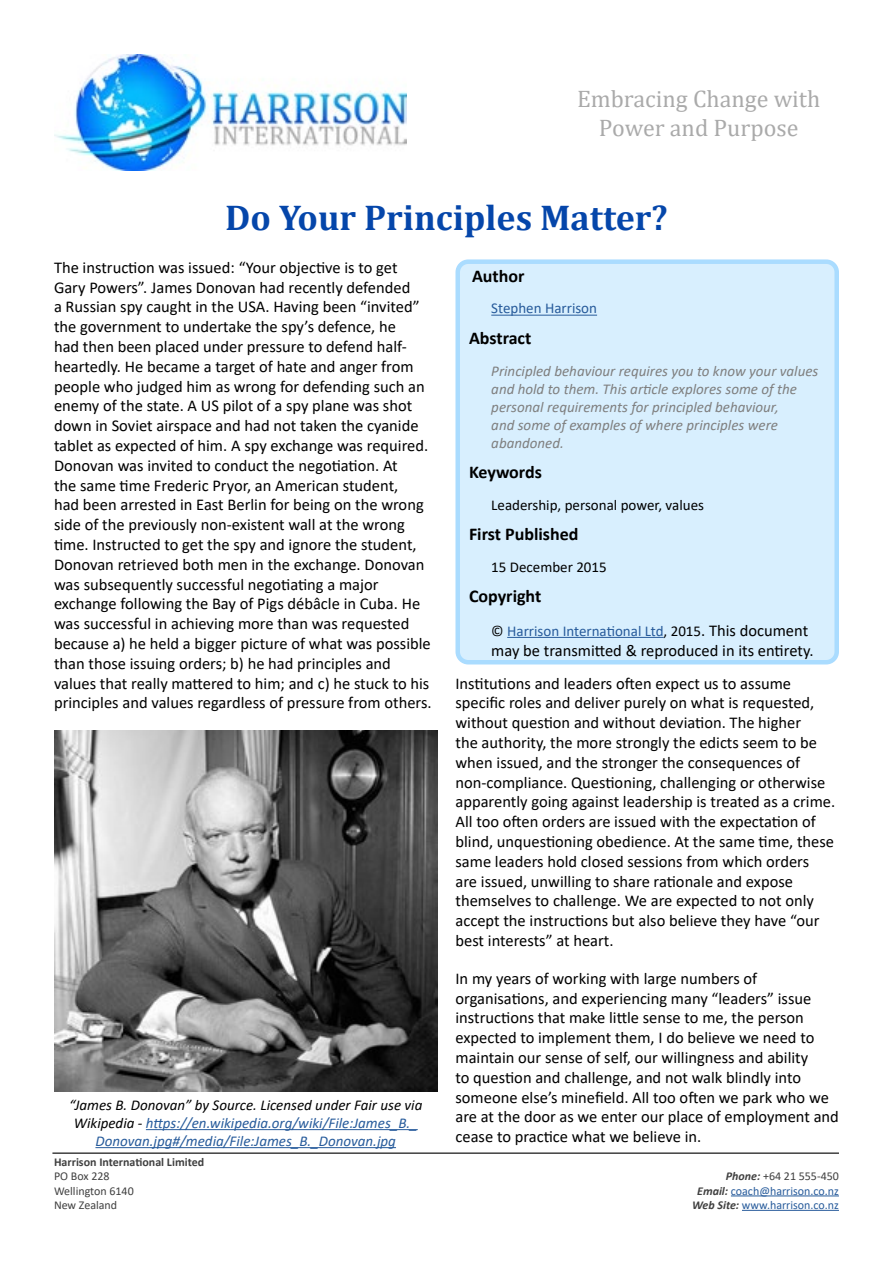
<style>
.page{position:relative;width:893px;height:1263px;background:#fff}
.page>*{position:absolute;margin:0;border:0;box-sizing:border-box;transform-origin:0 0}
.Heading_1{font:700 36px "Cambria";color:#0546aa}
.t1{font:24px/28.8px "Cambria";color:#aaa;text-align:center}
.Insert_Heading_1{font:700 18px "Calibri";color:#000}
.Insert_Normal_Indent{font:16.5px/19.8px "Calibri";color:#000}
.Abstract{font:italic 15px/18px "Calibri";color:#7f7f7f}
.t2{font:italic 15px/18px "Calibri";color:#275b9b;text-align:center}
.Insert_Normal_Indent-2{font:15px "Calibri";color:#275b9b}
.Insert_Normal_Indent-3{font:15px "Calibri";color:#000}
.t3{font:12px "Calibri";color:#275b9b}
.t4{font:12px "Calibri";color:#404040}
.t5{font:700 12px "Calibri";color:#404040}
.s1{color:#000}
.s2{font-size:16.5px;color:#000}
.s3{font-weight:700;font-style:italic}
.s4{font-weight:700;font-style:italic;color:#404040}
</style>
<div class="page">
<img style="left:55px;top:55px;width:351px;height:115px">
<hr style="left:731px;top:1195px;width:108px;height:1px;background:#275b9b">
<hr style="left:742px;top:1210px;width:97px;height:1px;background:#275b9b">
<hr style="left:52px;top:1152px;width:787px;height:2px;background:#404040">
<div style="left:458px;top:262px;width:379px;height:400px;background:#d8effe;border-radius:10px"></div>
<hr style="left:491px;top:315px;width:106px;height:1px;background:#275b9b">
<hr style="left:507px;top:637px;width:157px;height:1px;background:#275b9b">
<div style="left:455px;top:259px;width:384px;height:405px;border:4px solid #aadcff;border-radius:10px"></div>
<img style="left:54px;top:730px;width:383px;height:361px">
<hr style="left:146px;top:1129px;width:272px;height:1px;background:#275b9b">
<hr style="left:95px;top:1147px;width:301px;height:1px;background:#275b9b">
<p class="t1" style="left:577px;top:84px;width:245px">Embracing Change with<br>Power and Purpose</p>
<p class="Heading_1" style="left:225px;top:193px;width:444px">Do Your Principles Matter?</p>
<p class="Insert_Normal_Indent" style="left:54px;top:257px;width:379px">The instruction was issued: “Your objective is to get Gary Powers”. James Donovan had recently defended<br>a Russian spy caught in the USA. Having been “invited” the government to undertake the spy’s defence, he<br>had then been placed under pressure to defend half&shy;heartedly. He became a target of hate and anger from people who judged him as wrong for defending such an enemy of the state. A US pilot of a spy plane was shot down in Soviet airspace and had not taken the cyanide tablet as expected of him. A spy exchange was required.<br>Donovan was invited to conduct the negotiation. At<br>the same time Frederic Pryor, an American student,<br>had been arrested in East Berlin for being on the wrong side of the previously non-existent wall at the wrong time. Instructed to get the spy and ignore the student, Donovan retrieved both men in the exchange. Donovan was subsequently successful negotiating a major exchange following the Bay of Pigs débâcle in Cuba. He was successful in achieving more than was requested because a) he held a bigger picture of what was possible than those issuing orders; b) he had principles and values that really mattered to him; and c) he stuck to his principles and values regardless of pressure from others.</p>
<p class="Insert_Heading_1" style="left:472px;top:263px;width:54px">Author</p>
<p class="Insert_Normal_Indent-2" style="left:491px;top:298px;width:107px">Stephen Harrison</p>
<p class="Insert_Heading_1" style="left:469px;top:325px;width:64px">Abstract</p>
<p class="Abstract" style="left:491px;top:361px;width:329px">Principled behaviour requires you to know your values and hold to them. This article explores some of the personal requirements for principled behaviour,<br>and some of examples of where principles were abandoned.</p>
<p class="Insert_Heading_1" style="left:469px;top:459px;width:75px">Keywords</p>
<p class="Insert_Normal_Indent-3" style="left:491px;top:494px;width:214px">Leadership, personal power, values</p>
<p class="Insert_Heading_1" style="left:469px;top:522px;width:111px">First Published</p>
<p class="Insert_Normal_Indent-3" style="left:491px;top:556px;width:117px">15 December 2015</p>
<p class="Insert_Heading_1" style="left:469px;top:584px;width:74px">Copyright</p>
<p class="Insert_Normal_Indent-2" style="left:491px;top:620px;width:318px"><span class="s1">©</span> Harrison International Ltd<span class="s1">, 2015</span><span class="s2">. This document</span></p>
<p class="Insert_Normal_Indent" style="left:491px;top:640px;width:324px">may be transmitted &amp; reproduced in its entirety.</p>
<p class="Insert_Normal_Indent" style="left:455px;top:673px;width:381px">Institutions and leaders often expect us to assume specific roles and deliver purely on what is requested, without question and without deviation. The higher<br>the authority, the more strongly the edicts seem to be when issued, and the stronger the consequences of non-compliance. Questioning, challenging or otherwise apparently going against leadership is treated as a crime.<br>All too often orders are issued with the expectation of blind, unquestioning obedience. At the same time, these same leaders hold closed sessions from which orders<br>are issued, unwilling to share rationale and expose themselves to challenge. We are expected to not only accept the instructions but also believe they have “our best interests” at heart.</p>
<p class="Insert_Normal_Indent" style="left:455px;top:968px;width:385px">In my years of working with large numbers of organisations, and experiencing many “leaders” issue instructions that make little sense to me, the person expected to implement them, I do believe we need to maintain our sense of self, our willingness and ability<br>to question and challenge, and not walk blindly into someone else’s minefield. All too often we park who we are at the door as we enter our place of employment and cease to practice what we believe in.</p>
<p class="t2" style="left:69px;top:1095px;width:355px"><span class="s1">“James B. Donovan” by Source. Licensed under Fair use via<br>Wikipedia -</span> https://en.wikipedia.org/wiki/File:James_B._<br>Donovan.jpg#/media/File:James_B._Donovan.jpg</p>
<p class="t5" style="left:54px;top:1153px;width:152px">Harrison International Limited</p>
<p class="t4" style="left:54px;top:1168px;width:57px">PO Box 228</p>
<p class="t4" style="left:54px;top:1182px;width:81px">Wellington 6140</p>
<p class="t4" style="left:54px;top:1197px;width:65px">New Zealand</p>
<p class="t4" style="left:726px;top:1168px;width:115px"><span class="s3">Phone:</span> +64 21 555-450</p>
<p class="t3" style="left:697px;top:1182px;width:143px"><span class="s4">Email:</span> coach@harrison.co.nz</p>
<p class="t3" style="left:692px;top:1197px;width:148px"><span class="s4">Web Site:</span> www.harrison.co.nz</p>
</div>
